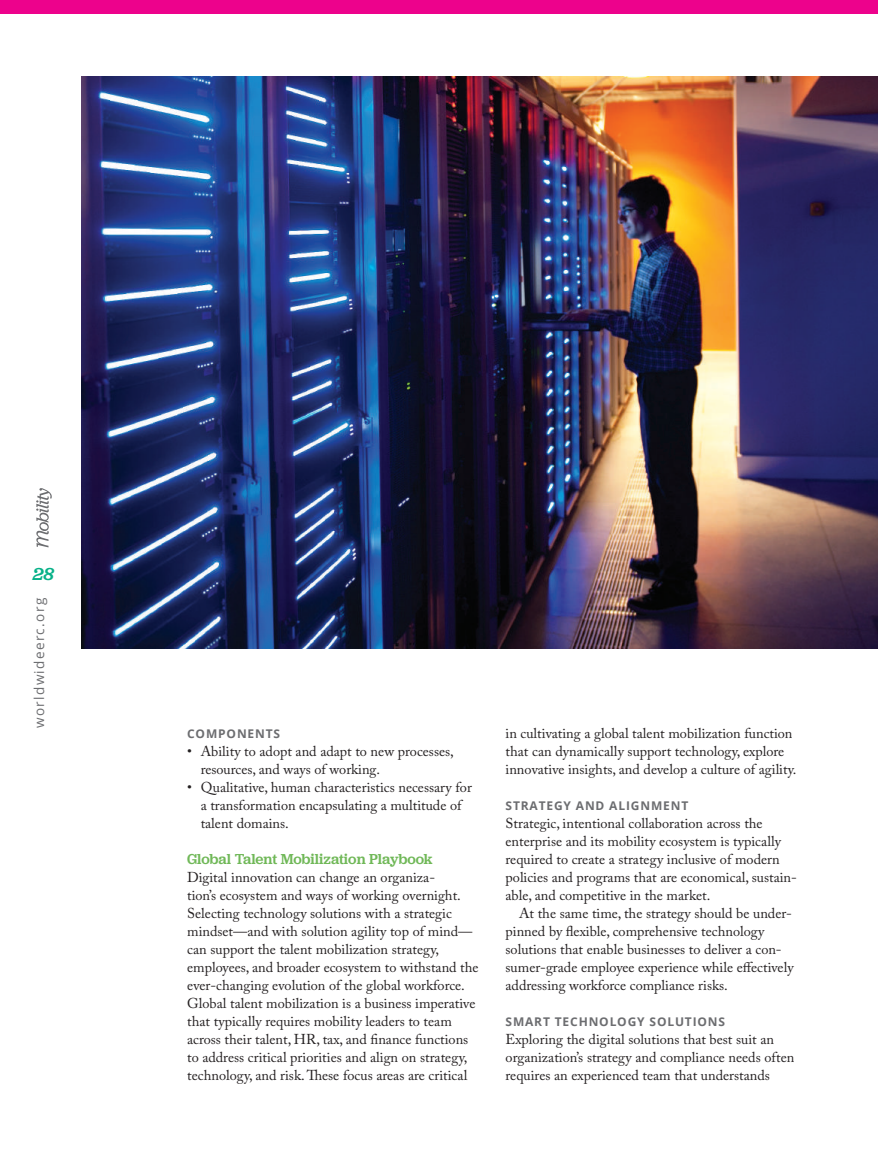
<style>
.page{position:relative;width:878px;height:1175px;background:#fff}
.page>*{position:absolute;margin:0;border:0;box-sizing:border-box;transform-origin:0 0}
.t1{font:italic 500 18px "Jubilat";color:#07b188}
.t2{font:500 15px "Jubilat";letter-spacing:-.005em;color:#70b858}
.t3{font:14.25px/18px "Adobe Caslon Pro";color:#231f20}
.t4{font:13.5px "Open Sans";letter-spacing:.1em;color:#6c6d70}
.t5{font:700 12px "Open Sans";letter-spacing:.07em;color:#6c6d70}
</style>
<div class="page">
<div style="left:0;top:0;width:878px;height:14px;background:#ed028c"></div>
<img style="left:81px;top:77px;width:797px;height:571px">
<svg style="left:36px;top:488px;width:16px;height:59px"></svg>
<p class="t1" style="left:33px;top:563px;width:23px">28</p>
<p class="t4" style="left:30px;top:728px;width:131px;rotate:-90deg">worldwideerc.org</p>
<p class="t5" style="left:187px;top:725px;width:94px">COMPONENTS</p>
<p class="t3" style="left:201px;top:742px;width:255px;text-indent:-13px">• Ability to adopt and adapt to new processes, resources, and ways of working.</p>
<p class="t3" style="left:201px;top:778px;width:273px;text-indent:-13px">• Qualitative, human characteristics necessary for a transformation encapsulating a multitude of talent domains.</p>
<p class="t2" style="left:187px;top:849px;width:247px">Global Talent Mobilization Playbook</p>
<p class="t3" style="left:187px;top:868px;width:293px">Digital innovation can change an organiza-<br>tion’s ecosystem and ways of working overnight.<br>Selecting technology solutions with a strategic mindset—and with solution agility top of mind— can support the talent mobilization strategy, employees, and broader ecosystem to withstand the ever-changing evolution of the global workforce.<br>Global talent mobilization is a business imperative that typically requires mobility leaders to team across their talent, HR, tax, and finance functions to address critical priorities and align on strategy, technology, and risk. These focus areas are critical</p>
<p class="t3" style="left:505px;top:724px;width:292px">in cultivating a global talent mobilization function that can dynamically support technology, explore innovative insights, and develop a culture of agility.</p>
<p class="t5" style="left:505px;top:797px;width:184px">STRATEGY AND ALIGNMENT</p>
<p class="t3" style="left:505px;top:814px;width:293px">Strategic, intentional collaboration across the enterprise and its mobility ecosystem is typically required to create a strategy inclusive of modern policies and programs that are economical, sustain&shy;able, and competitive in the market.</p>
<p class="t3" style="left:505px;top:904px;width:289px;text-indent:13px">At the same time, the strategy should be under&shy;pinned by flexible, comprehensive technology solutions that enable businesses to deliver a con&shy;sumer-grade employee experience while effectively addressing workforce compliance risks.</p>
<p class="t5" style="left:505px;top:1013px;width:221px">SMART TECHNOLOGY SOLUTIONS</p>
<p class="t3" style="left:505px;top:1030px;width:290px">Exploring the digital solutions that best suit an organization’s strategy and compliance needs often requires an experienced team that understands</p>
</div>
